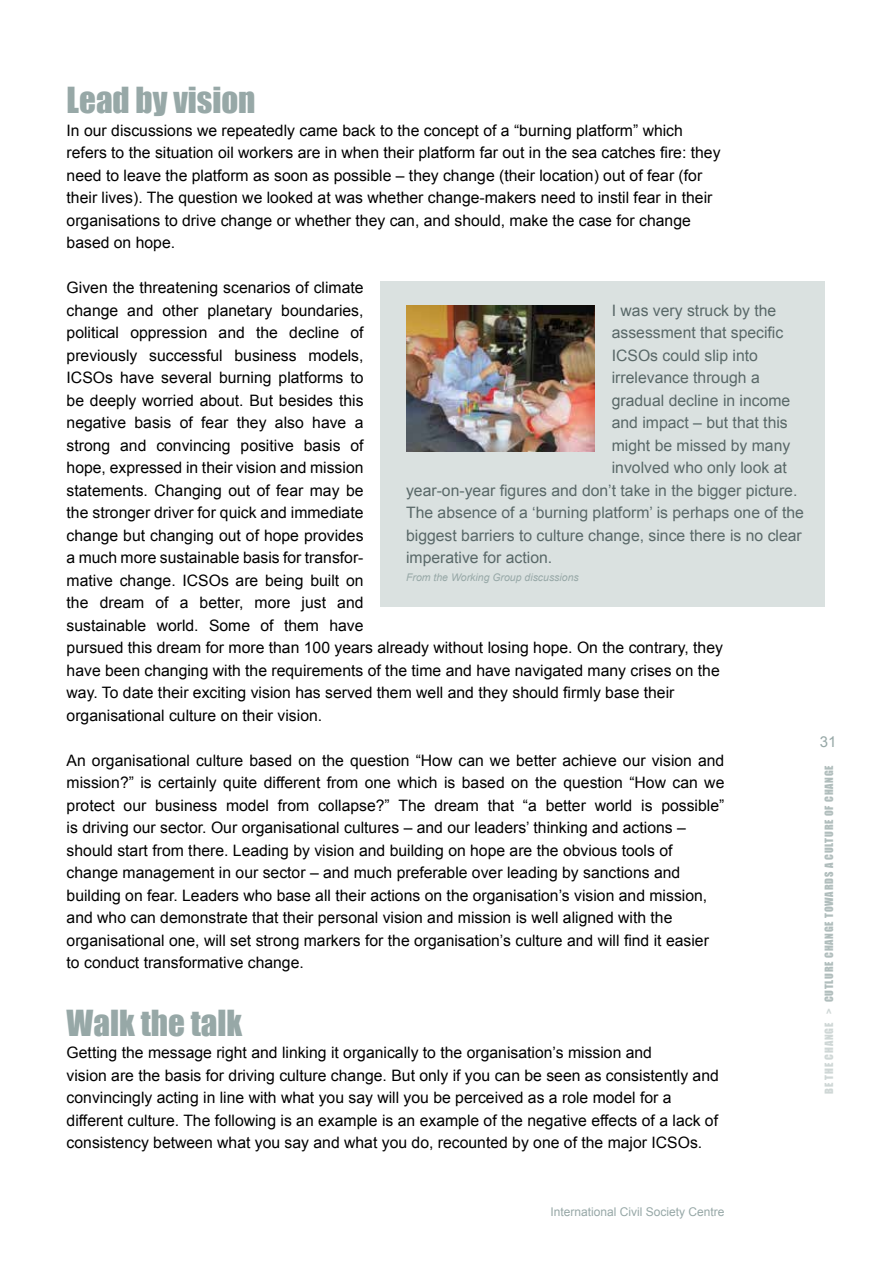
<style>
.page{position:relative;width:893px;height:1263px;background:#fff}
.page>*{position:absolute;margin:0;border:0;box-sizing:border-box;transform-origin:0 0}
.t1{font:33px "Impact";color:#97a8a7}
.t2{font:15.75px/22.5px "Arial";color:#000}
.t3{font:15.75px "Arial";color:#596868}
.t4{font:15px "Arial";color:#97a8a7}
.t5{font:12px "Arial";color:#97a8a7}
.t6{font:10.5px "Impact";letter-spacing:.075em;color:#b0bdbc}
.t7{font:italic 10.5px "Arial";color:#97a8a7}
.s1{color:#cfd7d6}
</style>
<div class="page">
<div style="left:381px;top:281px;width:444px;height:325px;background:#dae1e0"></div>
<img style="left:406px;top:305px;width:189px;height:147px">
<h1 class="t1" style="left:67px;top:74px;width:190px">Lead by vision</h1>
<p class="t2" style="left:67px;top:119px;width:655px">In our discussions we repeatedly came back to the concept of a “burning platform” which refers to the situation oil workers are in when their platform far out in the sea catches fire: they need to leave the platform as soon as possible – they change (their location) out of fear (for their lives). The question we looked at was whether change-makers need to instil fear in their organisations to drive change or whether they can, and should, make the case for change based on hope.</p>
<p class="t2" style="left:67px;top:276px;width:658px">Given the threatening scenarios of climate<br>change and other planetary boundaries,<br>political oppression and the decline of<br>previously successful business models,<br>ICSOs have several burning platforms to<br>be deeply worried about. But besides this<br>negative basis of fear they also have a<br>strong and convincing positive basis of<br>hope, expressed in their vision and mission<br>statements. Changing out of fear may be<br>the stronger driver for quick and immediate<br>change but changing out of hope provides<br>a much more sustainable basis for transfor-<br>mative change. ICSOs are being built on<br>the dream of a better, more just and<br>sustainable world. Some of them have<br>pursued this dream for more than 100 years already without losing hope. On the contrary, they have been changing with the requirements of the time and have navigated many crises on the way. To date their exciting vision has served them well and they should firmly base their organisational culture on their vision.</p>
<p class="t2" style="left:67px;top:749px;width:659px">An organisational culture based on the question “How can we better achieve our vision and mission?” is certainly quite different from one which is based on the question “How can we protect our business model from collapse?” The dream that “a better world is possible” is driving our sector. Our organisational cultures – and our leaders’ thinking and actions – should start from there. Leading by vision and building on hope are the obvious tools of change management in our sector – and much preferable over leading by sanctions and building on fear. Leaders who base all their actions on the organisation’s vision and mission, and who can demonstrate that their personal vision and mission is well aligned with the organisational one, will set strong markers for the organisation’s culture and will find it easier to conduct transformative change.</p>
<h1 class="t1" style="left:67px;top:997px;width:177px">Walk the talk</h1>
<p class="t2" style="left:67px;top:1041px;width:654px">Getting the message right and linking it organically to the organisation’s mission and<br>vision are the basis for driving culture change. But only if you can be seen as consistently and convincingly acting in line with what you say will you be perceived as a role model for a different culture. The following is an example is an example of the negative effects of a lack of consistency between what you say and what you do, recounted by one of the major ICSOs.</p>
<p class="t3" style="left:612px;top:300px;width:166px">I was very struck by the</p>
<p class="t3" style="left:612px;top:322px;width:173px">assessment that specific</p>
<p class="t3" style="left:612px;top:345px;width:148px">ICSOs could slip into</p>
<p class="t3" style="left:612px;top:367px;width:149px">irrelevance through a</p>
<p class="t3" style="left:612px;top:390px;width:180px">gradual decline in income</p>
<p class="t3" style="left:612px;top:412px;width:177px">and impact – but that this</p>
<p class="t3" style="left:612px;top:435px;width:180px">might be missed by many</p>
<p class="t3" style="left:612px;top:457px;width:177px">involved who only look at</p>
<p class="t3" style="left:406px;top:480px;width:393px">year-on-year figures and don’t take in the bigger picture.</p>
<p class="t3" style="left:406px;top:502px;width:399px">The absence of a ‘burning platform’ is perhaps one of the</p>
<p class="t3" style="left:406px;top:525px;width:397px">biggest barriers to culture change, since there is no clear</p>
<p class="t3" style="left:406px;top:547px;width:148px">imperative for action.</p>
<p class="t7" style="left:406px;top:571px;width:174px">From the Working Group discussions</p>
<p class="t4" style="left:820px;top:732px;width:18px">31</p>
<p class="t6" style="left:821px;top:1094px;width:330px;rotate:-90deg"><span class="s1">BE THE CHANGE &gt;</span> CUTLURE CHANGE TOWARDS A CULTURE OF CHANGE</p>
<p class="t5" style="left:550px;top:1203px;width:176px">International Civil Society Centre</p>
</div>
